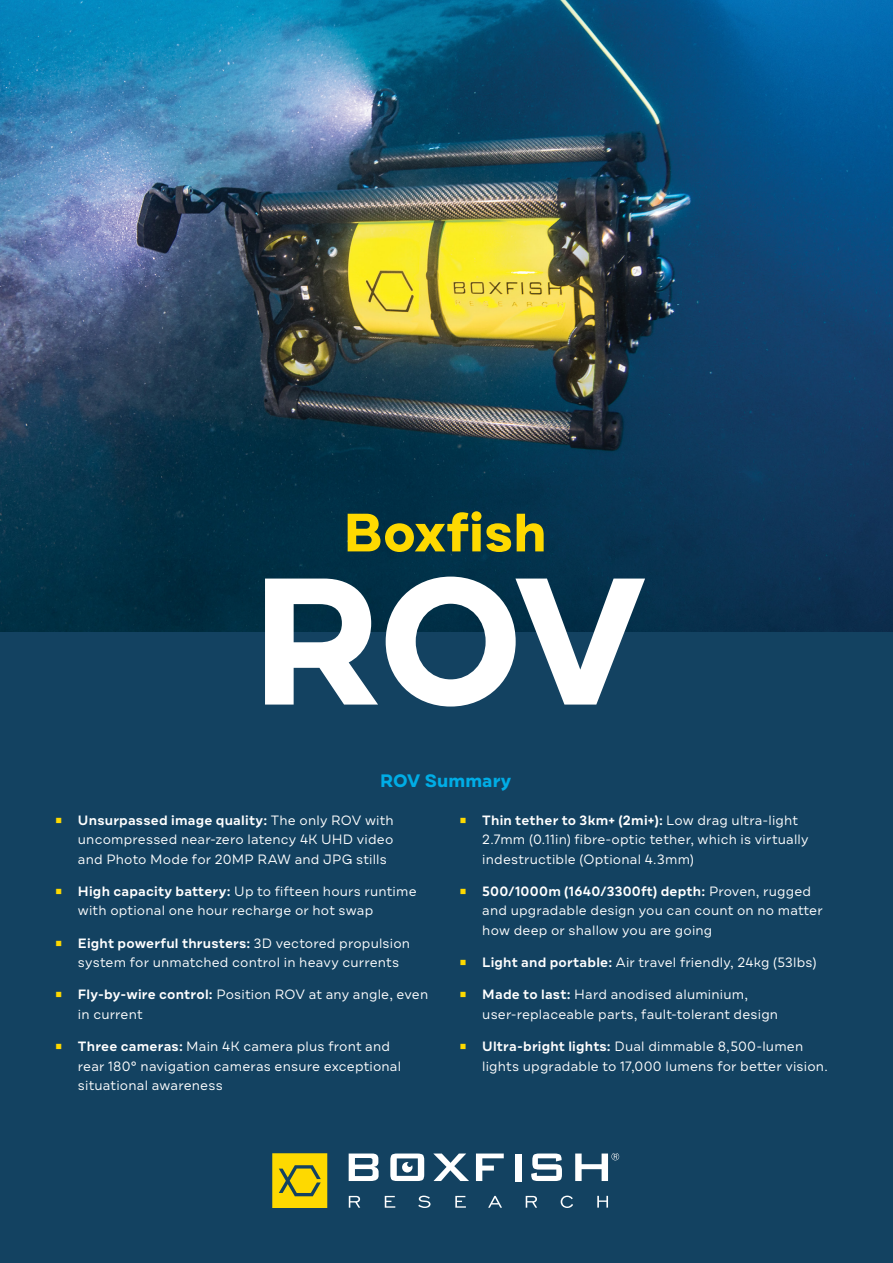
<style>
.page{position:relative;width:893px;height:1263px;background:#fff}
.page>*{position:absolute;margin:0;border:0;box-sizing:border-box;transform-origin:0 0}
.h2__large{font:700 180px "Draft B";color:#fff}
.t1{font:700 18px "Draft B";letter-spacing:.005em;color:#00ade6}
.t2{font:13.5px/19.5px "Draft B";letter-spacing:.015em;color:#fff}
.s1{font-family:"Minion Pro";font-size:18px;color:#fed900}
.s2{font-weight:600}
</style>
<div class="page">
<div style="left:0;top:0;width:892px;height:1263px;background:#134261"></div>
<img style="left:0;top:0;width:893px;height:631px">
<div style="left:515px;top:1154px;width:6px;height:27px;background:#fff"></div>
<svg style="left:349px;top:1153px;width:30px;height:28px"></svg>
<svg style="left:390px;top:1153px;width:34px;height:28px"></svg>
<svg style="left:433px;top:1153px;width:36px;height:28px"></svg>
<svg style="left:476px;top:1153px;width:28px;height:28px"></svg>
<svg style="left:531px;top:1153px;width:31px;height:28px"></svg>
<svg style="left:349px;top:1196px;width:11px;height:12px"></svg>
<svg style="left:385px;top:1196px;width:10px;height:12px"></svg>
<svg style="left:418px;top:1195px;width:12px;height:13px"></svg>
<svg style="left:455px;top:1196px;width:47px;height:12px"></svg>
<svg style="left:526px;top:1196px;width:11px;height:12px"></svg>
<svg style="left:561px;top:1195px;width:12px;height:13px"></svg>
<svg style="left:597px;top:1196px;width:11px;height:11px"></svg>
<svg style="left:575px;top:1153px;width:44px;height:28px"></svg>
<svg style="left:272px;top:1153px;width:55px;height:55px;background:#ddc40d"></svg>
<svg style="left:348px;top:511px;width:163px;height:41px;background:#777f26"></svg>
<svg style="left:517px;top:514px;width:27px;height:37px"></svg>
<p class="h2__large" style="left:250px;top:527px;width:397px">ROV</p>
<p class="t1" style="left:380px;top:769px;width:133px">ROV Summary</p>
<p class="t2" style="left:78px;top:810px;width:317px;text-align:justify;text-indent:-23px"><span class="s1">■</span> <span class="s2">Unsurpassed image quality:</span> The only ROV with uncompressed near-zero latency 4K UHD video and Photo Mode for 20MP RAW and JPG stills</p>
<p class="t2" style="left:78px;top:881px;width:340px;text-indent:-23px"><span class="s1">■</span> <span class="s2">High capacity battery:</span> Up to fifteen hours runtime with optional one hour recharge or hot swap</p>
<p class="t2" style="left:78px;top:933px;width:334px;text-indent:-23px"><span class="s1">■</span> <span class="s2">Eight powerful thrusters:</span> 3D vectored propulsion system for unmatched control in heavy currents</p>
<p class="t2" style="left:78px;top:985px;width:352px;text-indent:-23px"><span class="s1">■</span> <span class="s2">Fly-by-wire control:</span> Position ROV at any angle, even in current</p>
<p class="t2" style="left:78px;top:1037px;width:325px;text-indent:-23px"><span class="s1">■</span> <span class="s2">Three cameras:</span> Main 4K camera plus front and rear 180° navigation cameras ensure exceptional situational awareness</p>
<p class="t2" style="left:482px;top:810px;width:328px;text-indent:-23px"><span class="s1">■</span> <span class="s2">Thin tether to 3km+ (2mi+):</span> Low drag ultra-light<br>2.7mm (0.11in) fibre-optic tether, which is virtually indestructible (Optional 4.3mm)</p>
<p class="t2" style="left:482px;top:881px;width:342px;text-indent:-23px"><span class="s1">■</span> <span class="s2">500/1000m (1640/3300ft) depth:</span> Proven, rugged and upgradable design you can count on no matter how deep or shallow you are going</p>
<p class="t2" style="left:459px;top:953px;width:358px"><span class="s1">■</span> <span class="s2">Light and portable:</span> Air travel friendly, 24kg (53lbs)</p>
<p class="t2" style="left:482px;top:985px;width:297px;text-indent:-23px"><span class="s1">■</span> <span class="s2">Made to last:</span> Hard anodised aluminium, user-replaceable parts, fault-tolerant design</p>
<p class="t2" style="left:482px;top:1037px;width:347px;text-indent:-23px"><span class="s1">■</span> <span class="s2">Ultra-bright lights:</span> Dual dimmable 8,500-lumen lights upgradable to 17,000 lumens for better vision.</p>
</div>
